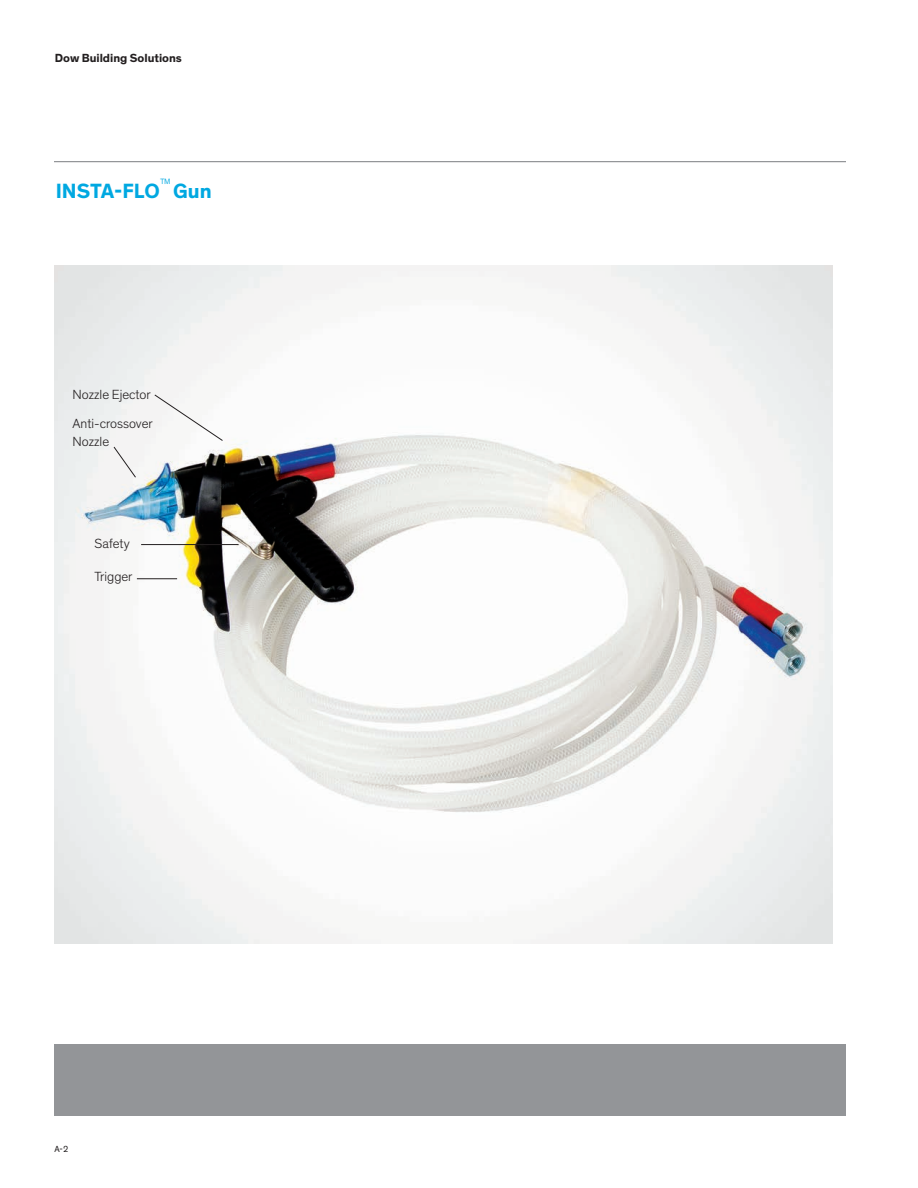
<style>
.page{position:relative;width:918px;height:1188px;background:#fff}
.page>*{position:absolute;margin:0;border:0;box-sizing:border-box;transform-origin:0 0}
.t1{font:700 21px "Dow Corporate";color:#00a8e1}
.t2{font:300 13.5px/18px "Dow Corporate";color:#231f20}
.t3{font:300 12.3px "Dow Corporate";color:#00a8e1}
.t4{font:700 12px "Dow Corporate";color:#231f20}
.t5{font:9px "Dow Corporate";color:#231f20}
</style>
<div class="page">
<div style="left:54px;top:1044px;width:792px;height:72px;background:#939598"></div>
<hr style="left:54px;top:161px;width:792px;height:1px;background:#939598">
<img style="left:54px;top:266px;width:778px;height:678px">
<svg style="left:113px;top:446px;width:24px;height:32px"></svg>
<hr style="left:141px;top:544px;width:98px;height:1px;background:#231f20">
<hr style="left:137px;top:578px;width:40px;height:1px;background:#231f20">
<div style="left:154px;top:394px;width:70px;height:48px;background:#f7f7f6"></div>
<p class="t4" style="left:55px;top:51px;width:129px">Dow Building Solutions</p>
<p class="t3" style="left:160px;top:175px;width:12px">™</p>
<h1 class="t1" style="left:56px;top:178px;width:106px">INSTA-FLO</h1>
<h1 class="t1" style="left:173px;top:178px;width:40px">Gun</h1>
<p class="t2" style="left:73px;top:385px;width:80px">Nozzle Ejector</p>
<p class="t2" style="left:73px;top:415px;width:82px">Anti-crossover<br>Nozzle</p>
<p class="t2" style="left:95px;top:535px;width:37px">Safety</p>
<p class="t2" style="left:95px;top:568px;width:40px">Trigger</p>
<p class="t5" style="left:54px;top:1144px;width:15px">A-2</p>
</div>
